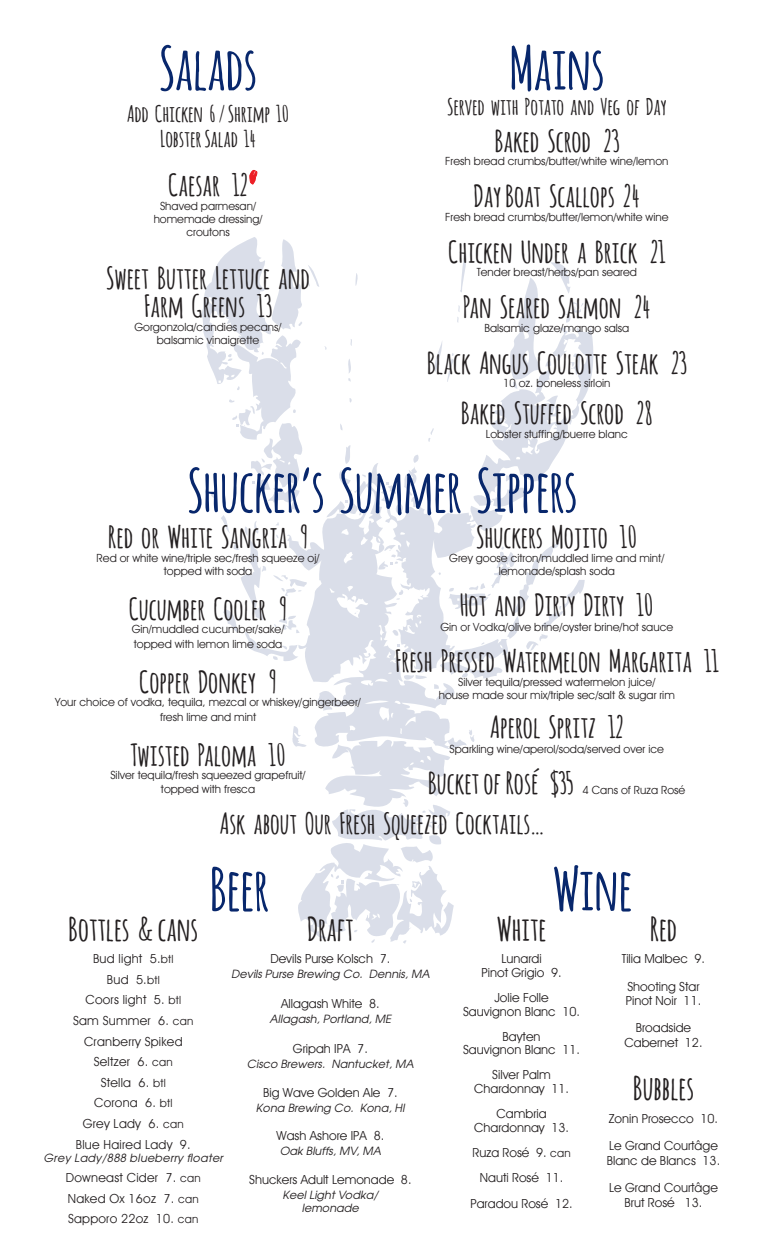
<style>
.page{position:relative;width:765px;height:1260px;background:#fff}
.page>*{position:absolute;margin:0;border:0;box-sizing:border-box;transform-origin:0 0}
.t1{font:700 58.75px "Amatic";letter-spacing:.01em;color:#08276c}
.t2{font:700 32.5px "Amatic";letter-spacing:.02em;color:#231f20}
.t3{font:700 30px/28.5px "Amatic";letter-spacing:.02em;color:#231f20;text-align:center}
.t4{font:700 28.75px "Amatic";letter-spacing:.02em;color:#231f20}
.t5{font:700 22.5px/24.5px "Amatic";letter-spacing:.02em;color:#231f20;text-align:center}
.t6{font:12.5px/13.8px "Avant Guard Regular SWFTE";color:#231f20;text-align:center}
.t7{font:12.5px/20.6px "Avant Guard Regular SWFTE";letter-spacing:.02em;color:#231f20;text-align:center}
.t8{font:11.25px/13.5px "Avant Guard Regular SWFTE";color:#231f20;text-align:center}
.t9{font:italic 11.25px/13.5px "Avant Garde";color:#231f20;text-align:center}
.t10{font:italic 11.25px "Avant Garde";letter-spacing:.02em;color:#231f20}
.s1{font-size:11.25px}
</style>
<div class="page">
<svg style="left:306px;top:463px;width:161px;height:285px;fill:#dadee9"></svg>
<svg style="left:469px;top:730px;width:6px;height:12px"></svg>
<svg style="left:201px;top:237px;width:170px;height:425px"></svg>
<svg style="left:292px;top:726px;width:162px;height:218px"></svg>
<svg style="left:378px;top:253px;width:216px;height:436px"></svg>
<svg style="left:250px;top:170px;width:7px;height:14px"></svg>
<h1 class="t1" style="left:510px;top:26px;width:96px">Mains</h1>
<h3 class="t5" style="left:448px;top:93px;width:220px">Served with Potato and Veg of Day</h3>
<h3 class="t3" style="left:495px;top:125px;width:126px">Baked Scrod 23</h3>
<p class="t8" style="left:445px;top:154px;width:225px">Fresh bread crumbs/butter/white wine/lemon</p>
<h3 class="t3" style="left:474px;top:181px;width:167px">Day Boat Scallops 24</h3>
<p class="t8" style="left:445px;top:210px;width:225px">Fresh bread crumbs/butter/lemon/white wine</p>
<h3 class="t3" style="left:449px;top:236px;width:218px">Chicken Under a Brick 21</h3>
<p class="t8" style="left:477px;top:265px;width:162px">Tender breast/herbs/pan seared</p>
<h3 class="t3" style="left:463px;top:292px;width:189px">Pan Seared Salmon 24</h3>
<p class="t8" style="left:484px;top:321px;width:147px">Balsamic glaze/mango salsa</p>
<h3 class="t3" style="left:427px;top:347px;width:261px">Black Angus Coulotte Steak 23</h3>
<p class="t8" style="left:503px;top:376px;width:109px">10 oz. boneless sirloin</p>
<h3 class="t3" style="left:461px;top:398px;width:193px">Baked Stuffed Scrod 28</h3>
<p class="t8" style="left:486px;top:427px;width:143px">Lobster stuffing/buerre blanc</p>
<h1 class="t1" style="left:188px;top:449px;width:391px">Shucker’s Summer Sippers</h1>
<h3 class="t3" style="left:108px;top:522px;width:201px">Red or White Sangria 9</h3>
<p class="t8" style="left:97px;top:551px;width:224px">Red or white wine/triple sec/fresh squeeze oj/ topped with soda</p>
<h3 class="t3" style="left:129px;top:593px;width:159px">Cucumber Cooler 9</h3>
<p class="t8" style="left:132px;top:621px;width:154px;line-height:15px;text-align:left">Gin/muddled cucumber/sake/ topped with lemon lime soda</p>
<h3 class="t3" style="left:140px;top:666px;width:139px">Copper Donkey 9</h3>
<p class="t8" style="left:55px;top:694px;width:307px;line-height:15px">Your choice of vodka, tequila, mezcal or whiskey/gingerbeer/ fresh lime and mint</p>
<h3 class="t3" style="left:130px;top:739px;width:157px">Twisted Paloma 10</h3>
<p class="t8" style="left:110px;top:768px;width:197px">Silver tequila/fresh squeezed grapefruit/ topped with fresca</p>
<h1 class="t1" style="left:160px;top:26px;width:99px">Salads</h1>
<h3 class="t5" style="left:127px;top:101px;width:163px">Add Chicken 6 / Shrimp 10<br>Lobster Salad 14</h3>
<h3 class="t3" style="left:169px;top:170px;width:80px">Caesar 12</h3>
<p class="t8" style="left:154px;top:199px;width:110px">Shaved parmesan/ homemade dressing/ croutons</p>
<h3 class="t3" style="left:106px;top:262px;width:205px">Sweet Butter Lettuce and<br>Farm Greens 13</h3>
<p class="t8" style="left:134px;top:320px;width:149px">Gorgonzola/candies pecans/ balsamic vinaigrette</p>
<h3 class="t3" style="left:477px;top:522px;width:162px">Shuckers Mojito 10</h3>
<p class="t8" style="left:449px;top:551px;width:217px">Grey goose citron/muddled lime and mint/ lemonade/splash soda</p>
<h3 class="t3" style="left:460px;top:590px;width:195px">Hot and Dirty Dirty 10</h3>
<p class="t8" style="left:440px;top:620px;width:234px">Gin or Vodka/olive brine/oyster brine/hot sauce</p>
<h3 class="t3" style="left:395px;top:646px;width:324px">Fresh Pressed Watermelon Margarita 11</h3>
<p class="t8" style="left:439px;top:675px;width:238px">Silver tequila/pressed watermelon juice/<br>house made sour mix/triple sec/salt &amp; sugar rim</p>
<h3 class="t3" style="left:490px;top:711px;width:135px">Aperol Spritz 12</h3>
<p class="t8" style="left:450px;top:742px;width:216px">Sparkling wine/aperol/soda/served over ice</p>
<h3 class="t3" style="left:428px;top:767px;width:146px">Bucket of Rosé $35</h3>
<p class="t8" style="left:583px;top:783px;width:104px">4 Cans of Ruza Rosé</p>
<h3 class="t4" style="left:220px;top:803px;width:325px">Ask about Our Fresh Squeezed Cocktails…</h3>
<h1 class="t1" style="left:210px;top:847px;width:60px">Beer</h1>
<h1 class="t1" style="left:553px;top:847px;width:80px">Wine</h1>
<h2 class="t2" style="left:307px;top:905px;width:47px">Draft</h2>
<p class="t6" style="left:270px;top:952px;width:122px">Devils Purse Kolsch 7.</p>
<p class="t9" style="left:231px;top:967px;width:200px">Devils Purse Brewing Co. Dennis, MA</p>
<p class="t6" style="left:281px;top:997px;width:100px">Allagash White 8.</p>
<p class="t9" style="left:270px;top:1012px;width:123px">Allagash, Portland, ME</p>
<p class="t6" style="left:293px;top:1042px;width:76px">Gripah IPA 7.</p>
<p class="t9" style="left:247px;top:1057px;width:168px">Cisco Brewers. Nantucket, MA</p>
<p class="t6" style="left:263px;top:1085px;width:136px">Big Wave Golden Ale 7.</p>
<p class="t9" style="left:256px;top:1101px;width:150px">Kona Brewing Co. Kona, HI</p>
<p class="t6" style="left:277px;top:1129px;width:109px">Wash Ashore IPA 8.</p>
<p class="t9" style="left:280px;top:1144px;width:103px">Oak Bluffs, MV, MA</p>
<p class="t6" style="left:249px;top:1172px;width:164px">Shuckers Adult Lemonade 8.</p>
<p class="t9" style="left:283px;top:1188px;width:97px">Keel Light Vodka/ lemonade</p>
<h2 class="t2" style="left:69px;top:905px;width:131px">Bottles &amp; cans</h2>
<p class="t7" style="left:73px;top:948px;width:122px">Bud light 5.<span class="s1">btl<br></span>Bud 5.<span class="s1">btl<br></span>Coors light 5. <span class="s1">btl<br></span>Sam Summer 6. <span class="s1">can<br></span>Cranberry Spiked<br>Seltzer 6. <span class="s1">can<br></span>Stella 6. <span class="s1">btl<br></span>Corona 6. <span class="s1">btl<br></span>Grey Lady 6. <span class="s1">can<br></span>Blue Haired Lady 9.</p>
<p class="t10" style="left:44px;top:1151px;width:181px">Grey Lady/888 blueberry floater</p>
<p class="t7" style="left:66px;top:1167px;width:136px;text-align:left">Downeast Cider 7. <span class="s1">can<br></span>Naked Ox 16oz 7. <span class="s1">can<br></span>Sapporo 22oz 10. <span class="s1">can</span></p>
<h2 class="t2" style="left:497px;top:905px;width:50px">White</h2>
<p class="t6" style="left:482px;top:952px;width:82px">Lunardi<br>Pinot Grigio 9.</p>
<p class="t6" style="left:463px;top:990px;width:118px">Jolie Folle<br>Sauvignon Blanc 10.</p>
<p class="t6" style="left:463px;top:1029px;width:118px">Bayten<br>Sauvignon Blanc 11.</p>
<p class="t6" style="left:474px;top:1068px;width:96px">Silver Palm<br>Chardonnay 11.</p>
<p class="t6" style="left:474px;top:1107px;width:96px">Cambria<br>Chardonnay 13.</p>
<p class="t6" style="left:472px;top:1140px;width:100px;line-height:25px">Ruza Rosé 9. <span class="s1">can<br></span>Nauti Rosé 11.</p>
<p class="t6" style="left:470px;top:1197px;width:104px">Paradou Rosé 12.</p>
<h2 class="t2" style="left:650px;top:905px;width:28px">Red</h2>
<p class="t6" style="left:622px;top:952px;width:85px">Tilia Malbec 9.</p>
<p class="t6" style="left:626px;top:979px;width:77px;line-height:14.4px;text-align:left">Shooting Star<br>Pinot Noir 11.</p>
<p class="t6" style="left:624px;top:1021px;width:80px;line-height:14.4px">Broadside<br>Cabernet 12.</p>
<h2 class="t2" style="left:633px;top:1065px;width:62px">Bubbles</h2>
<p class="t6" style="left:609px;top:1111px;width:111px">Zonin Prosecco 10.</p>
<p class="t6" style="left:607px;top:1139px;width:115px;line-height:14.4px;text-align:left">Le Grand Courtâge<br>Blanc de Blancs 13.</p>
<p class="t6" style="left:609px;top:1180px;width:110px;line-height:14.4px">Le Grand Courtâge<br>Brut Rosé 13.</p>
</div>
